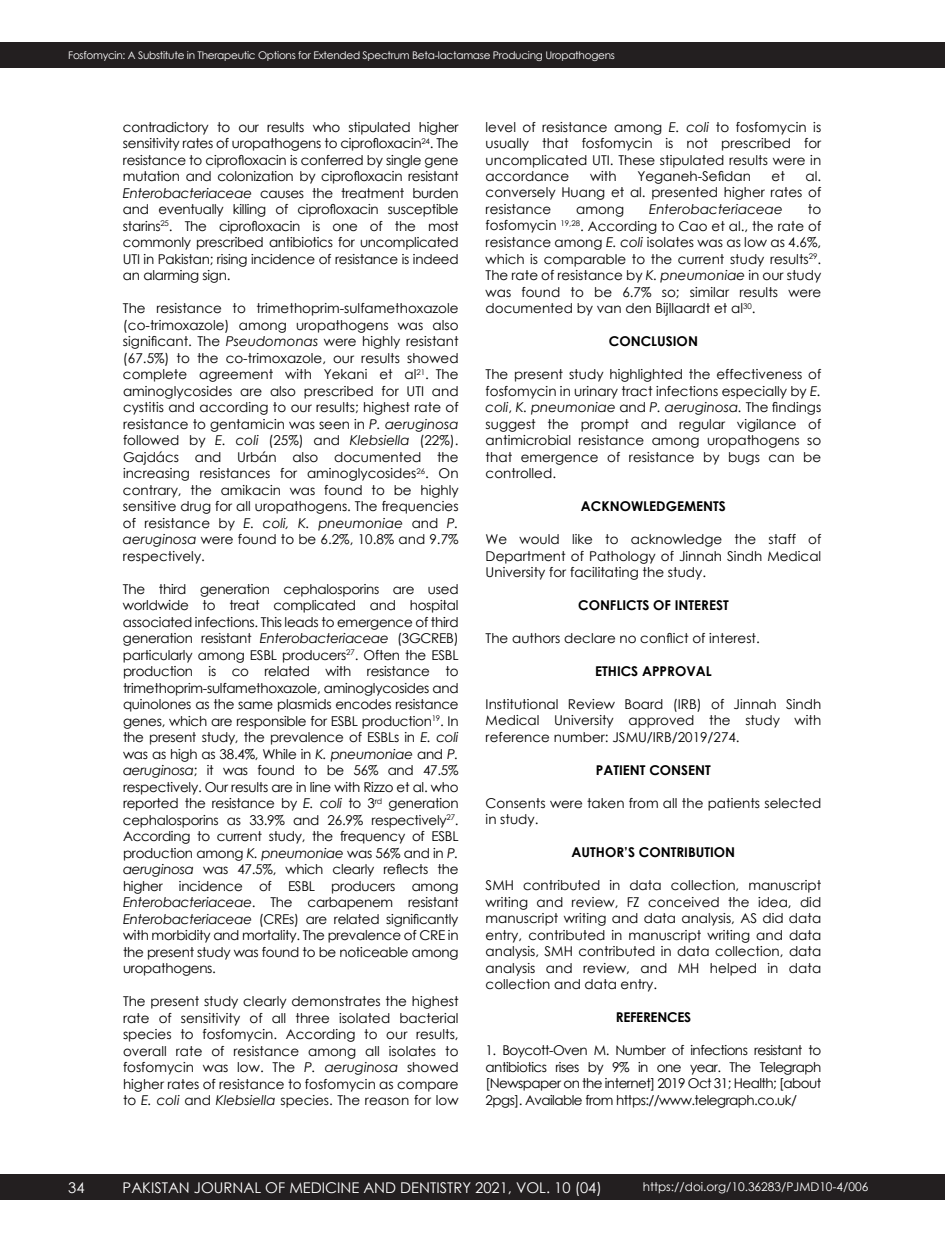
<style>
.page{position:relative;width:945px;height:1242px;background:#fff}
.page>*{position:absolute;margin:0;border:0;box-sizing:border-box;transform-origin:0 0}
.t1{font:14.7px "Century Gothic";color:#fff}
.t2{font:13.5px/16.5px "Century Gothic";color:#000;text-align:justify}
.t3{font:700 13.5px "Century Gothic";color:#000}
.t4{font:italic 13.5px "Century Gothic";color:#000}
.t5{font:700 13.5px "Century Gothic";letter-spacing:-.02em;color:#000}
.t6{font:12px "Century Gothic";color:#fff}
.t7{font:10.5px "Century Gothic";letter-spacing:-.025em;color:#fff}
.s1{font-style:italic}
</style>
<div class="page">
<div style="left:0;top:1174px;width:945px;height:26px;background:#231f20"></div>
<div style="left:0;top:42px;width:945px;height:26px;background:#231f20"></div>
<p class="t7" style="left:68px;top:48px;width:548px">Fosfomycin: A Substitute in Therapeutic Options for Extended Spectrum Beta-lactamase Producing Uropathogens</p>
<p class="t2" style="left:123px;top:118px;width:337px">contradictory to our results who stipulated higher sensitivity rates of uropathogens to ciprofloxacin<sup>24</sup>. The resistance to ciprofloxacin is conferred by single gene mutation and colonization by ciprofloxacin resistant <span class="s1">Enterobacteriaceae</span> causes the treatment burden and eventually killing of ciprofloxacin susceptible starins<sup>25</sup>. The ciprofloxacin is one of the most commonly prescribed antibiotics for uncomplicated UTI in Pakistan; rising incidence of resistance is indeed an alarming sign.</p>
<p class="t2" style="left:123px;top:299px;width:337px">The resistance to trimethoprim-sulfamethoxazole (co-trimoxazole) among uropathogens was also significant. The <span class="s1">Pseudomonas</span> were highly resistant (67.5%) to the co-trimoxazole, our results showed complete agreement with Yekani et al<sup>21</sup>. The aminoglycosides are also prescribed for UTI and cystitis and according to our results; highest rate of resistance to gentamicin was seen in <span class="s1">P. aeruginosa </span>followed by <span class="s1">E. coli</span> (25%) and <span class="s1">Klebsiella</span> (22%).<br>Gajdács and Urbán also documented the increasing resistances for aminoglycosides<sup>26</sup>. On contrary, the amikacin was found to be highly sensitive drug for all uropathogens. The frequencies of resistance by <span class="s1">E. coli, K. pneumoniae</span> and <span class="s1">P. aeruginosa</span> were found to be 6.2%, 10.8% and 9.7% respectively.</p>
<p class="t2" style="left:123px;top:580px;width:337px">The third generation cephalosporins are used worldwide to treat complicated and hospital associated infections. This leads to emergence of third generation resistant <span class="s1">Enterobacteriaceae</span> (3GCREB) particularly among ESBL producers<sup>27</sup>. Often the ESBL production is co related with resistance to trimethoprim-sulfamethoxazole, aminoglycosides and quinolones as the same plasmids encodes resistance genes, which are responsible for ESBL production<sup>19</sup>. In the present study, the prevalence of ESBLs in <span class="s1">E. coli </span>was as high as 38.4%, While in <span class="s1">K. pneumoniae</span> and <span class="s1">P. aeruginosa</span>; it was found to be 56% and 47.5% respectively. Our results are in line with Rizzo et al. who reported the resistance by <span class="s1">E. coli</span> to 3<sup>rd</sup> generation cephalosporins as 33.9% and 26.9% respectively<sup>27</sup>.<br>According to current study, the frequency of ESBL production among <span class="s1">K. pneumoniae</span> was 56% and in <span class="s1">P. aeruginosa</span> was 47.5%, which clearly reflects the higher incidence of ESBL producers among <span class="s1">Enterobacteriaceae</span>. The carbapenem resistant <span class="s1">Enterobacteriaceae</span> (CREs) are related significantly with morbidity and mortality. The prevalence of CRE in the present study was found to be noticeable among uropathogens.</p>
<p class="t2" style="left:123px;top:992px;width:337px">The present study clearly demonstrates the highest rate of sensitivity of all three isolated bacterial species to fosfomycin. According to our results, overall rate of resistance among all isolates to fosfomycin was low. The <span class="s1">P. aeruginosa</span> showed higher rates of resistance to fosfomycin as compare to <span class="s1">E. coli</span> and <span class="s1">Klebsiella</span> species. The reason for low</p>
<p class="t2" style="left:486px;top:118px;width:337px">level of resistance among <span class="s1">E. coli</span> to fosfomycin is usually that fosfomycin is not prescribed for uncomplicated UTI. These stipulated results were in accordance</p>
<p class="t2" style="left:590px;top:167px;width:28px">with</p>
<p class="t2" style="left:637px;top:167px;width:115px">Yeganeh-Sefidan</p>
<p class="t2" style="left:772px;top:167px;width:15px">et</p>
<p class="t2" style="left:486px;top:167px;width:337px;text-indent:320px">al. conversely Huang et al. presented higher rates of resistance</p>
<p class="t2" style="left:576px;top:200px;width:50px">among</p>
<p class="t4" style="left:649px;top:200px;width:135px">Enterobacteriaceae</p>
<p class="t2" style="left:486px;top:200px;width:337px;text-indent:322px">to fosfomycin <sup>19,28</sup>. According to Cao et al., the rate of resistance among <span class="s1">E. coli</span> isolates was as low as 4.6%, which is comparable to the current study results<sup>29</sup>.<br>The rate of resistance by <span class="s1">K. pneumoniae</span> in our study was found to be 6.7% so; similar results were documented by van den Bijllaardt et al<sup>30</sup>.</p>
<p class="t3" style="left:609px;top:332px;width:91px">CONCLUSION</p>
<p class="t2" style="left:486px;top:365px;width:337px">The present study highlighted the effectiveness of fosfomycin in urinary tract infections especially by <span class="s1">E. coli</span>, <span class="s1">K. pneumoniae</span> and <span class="s1">P. aeruginosa.</span> The findings suggest the prompt and regular vigilance of antimicrobial resistance among uropathogens so that emergence of resistance by bugs can be controlled.</p>
<p class="t3" style="left:581px;top:497px;width:146px">ACKNOWLEDGEMENTS</p>
<p class="t2" style="left:486px;top:530px;width:337px">We would like to acknowledge the staff of Department of Pathology of Jinnah Sindh Medical University for facilitating the study.</p>
<p class="t3" style="left:578px;top:596px;width:152px">CONFLICTS OF INTEREST</p>
<p class="t2" style="left:486px;top:629px;width:276px">The authors declare no conflict of interest.</p>
<p class="t3" style="left:595px;top:662px;width:118px">ETHICS APPROVAL</p>
<p class="t2" style="left:486px;top:695px;width:337px">Institutional Review Board (IRB) of Jinnah Sindh Medical University approved the study with reference number: JSMU/IRB/2019/274.</p>
<p class="t3" style="left:596px;top:761px;width:117px">PATIENT CONSENT</p>
<p class="t2" style="left:486px;top:794px;width:337px">Consents were taken from all the patients selected in study.</p>
<p class="t3" style="left:572px;top:844px;width:165px">AUTHOR’S CONTRIBUTION</p>
<p class="t2" style="left:486px;top:877px;width:337px">SMH contributed in data collection, manuscript writing and review, FZ conceived the idea, did manuscript writing and data analysis, AS did data entry, contributed in manuscript writing and data analysis, SMH contributed in data collection, data analysis and review, and MH helped in data collection and data entry.</p>
<p class="t5" style="left:616px;top:1009px;width:77px">REFERENCES</p>
<p class="t2" style="left:486px;top:1042px;width:337px">1. Boycott-Oven M. Number of infections resistant to antibiotics rises by 9% in one year. The Telegraph [Newspaper on the internet] 2019 Oct 31; Health; [about 2pgs]. Available from https://www.telegraph.co.uk/</p>
<p class="t1" style="left:68px;top:1178px;width:18px">34</p>
<p class="t1" style="left:112px;top:1178px;width:473px">PAKISTAN JOURNAL OF MEDICINE AND DENTISTRY 2019, VOL. 8 ( 3)</p>
<p class="t1" style="left:123px;top:1178px;width:481px">PAKISTAN JOURNAL OF MEDICINE AND DENTISTRY 2021, VOL. 10 (04)</p>
<p class="t6" style="left:643px;top:1179px;width:227px">https://doi.org/10.36283/PJMD10-4/006</p>
</div>
